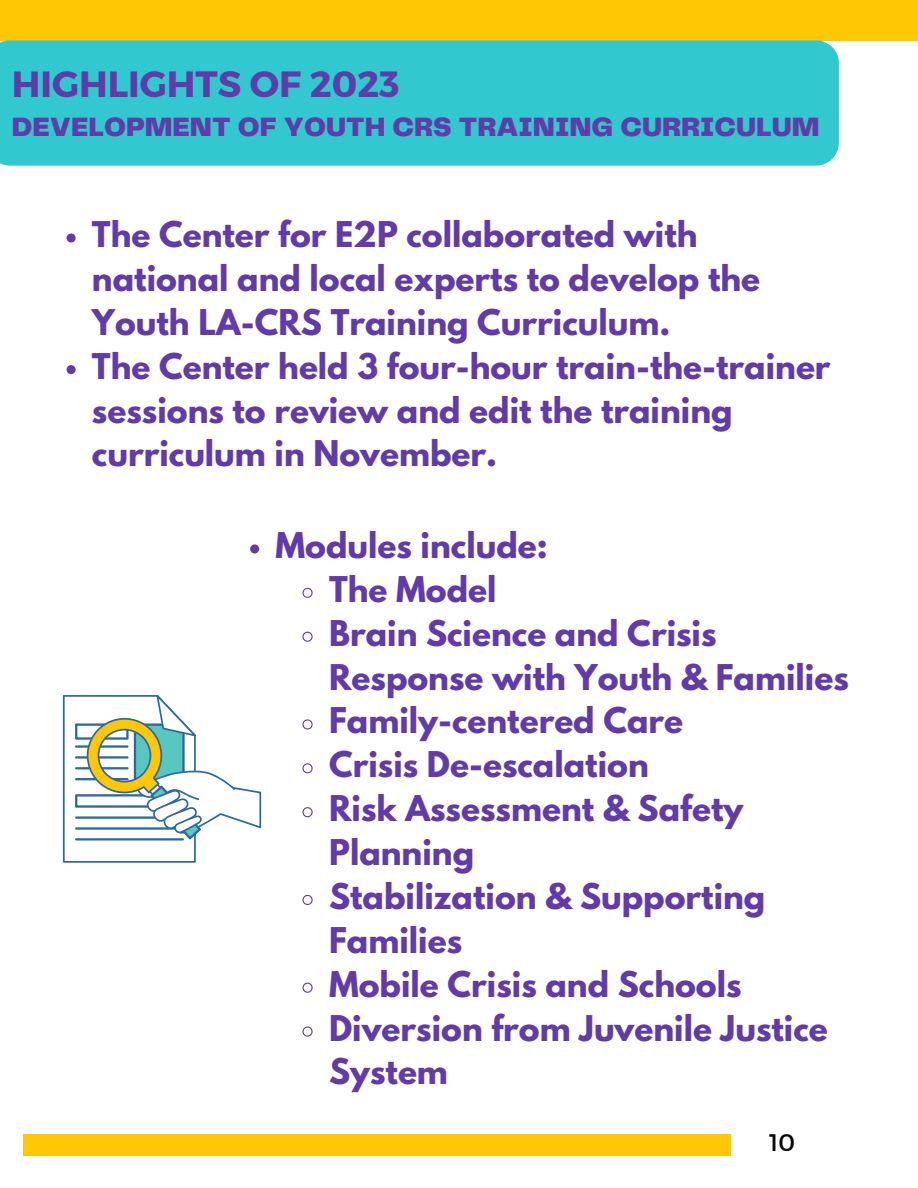
<style>
.page{position:relative;width:918px;height:1188px;background:#fff}
.page>*{position:absolute;margin:0;border:0;box-sizing:border-box;transform-origin:0 0}
.t1{font:700 36.45px "Montserrat";color:#613ca8}
.t2{font:700 31.5px/43.8px "League Spartan";color:#613ca8}
.t3{font:900 27.45px "Telegraf";color:#613ca8}
.t4{font:24px "Montserrat";color:#060606}
</style>
<div class="page">
<div style="left:23px;top:1134px;width:708px;height:22px;background:#ffc704"></div>
<div style="left:0;top:0;width:918px;height:40px;background:#ffc704"></div>
<div style="left:0;top:40px;width:839px;height:126px;background:#32c8cf"></div>
<svg style="left:63px;top:695px;width:198px;height:168px"></svg>
<svg style="left:67px;top:234px;width:9px;height:9px"></svg>
<svg style="left:67px;top:365px;width:9px;height:9px"></svg>
<svg style="left:250px;top:544px;width:9px;height:9px"></svg>
<svg style="left:302px;top:587px;width:11px;height:11px"></svg>
<svg style="left:302px;top:631px;width:11px;height:11px"></svg>
<svg style="left:302px;top:719px;width:11px;height:11px"></svg>
<svg style="left:302px;top:763px;width:11px;height:11px"></svg>
<svg style="left:302px;top:807px;width:11px;height:11px"></svg>
<svg style="left:302px;top:894px;width:11px;height:11px"></svg>
<svg style="left:302px;top:982px;width:11px;height:11px"></svg>
<svg style="left:302px;top:1026px;width:11px;height:11px"></svg>
<p class="t1" style="left:12px;top:61px;width:389px">HIGHLIGHTS OF 2023</p>
<p class="t3" style="left:12px;top:115px;width:809px">DEVELOPMENT OF YOUTH CRS TRAINING CURRICULUM</p>
<p class="t2" style="left:92px;top:216px;width:740px">The Center for E2P collaborated with national and local experts to develop the Youth LA-CRS Training Curriculum.<br>The Center held 3 four-hour train-the-trainer sessions to review and edit the training curriculum in November.</p>
<p class="t2" style="left:329px;top:527px;width:521px;text-indent:-54px">Modules include:<br>The Model<br>Brain Science and Crisis<br>Response with Youth &amp; Families<br>Family-centered Care<br>Crisis De-escalation<br>Risk Assessment &amp; Safety<br>Planning<br>Stabilization &amp; Supporting<br>Families<br>Mobile Crisis and Schools<br>Diversion from Juvenile Justice<br>System</p>
<p class="t4" style="left:769px;top:1126px;width:27px">10</p>
</div>
